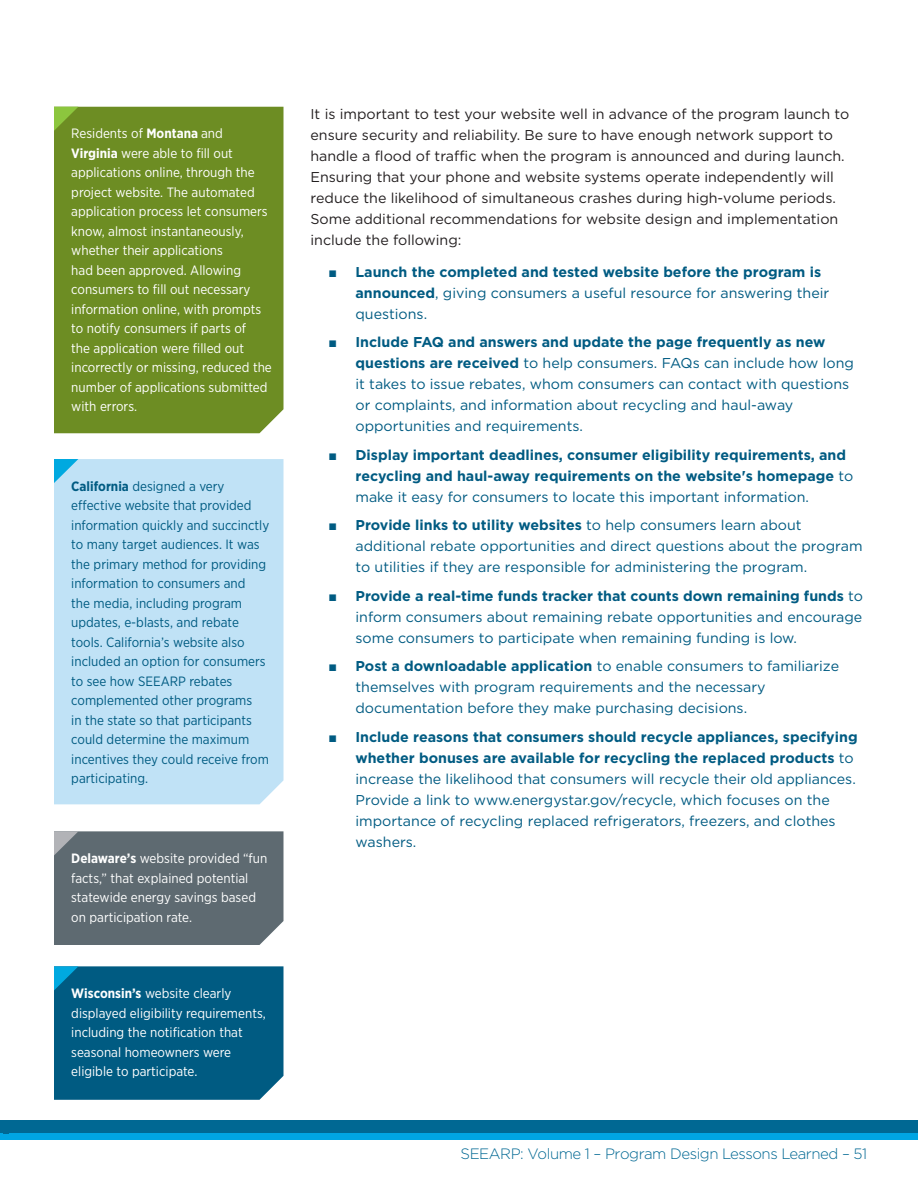
<style>
.page{position:relative;width:918px;height:1188px;background:#fff}
.page>*{position:absolute;margin:0;border:0;box-sizing:border-box;transform-origin:0 0}
.t1{font:300 15px "Gotham";letter-spacing:-.03em;color:#006893}
.t2{font:14.25px/21px "Gotham";color:#005b82}
.SEEARP_COPY{font:14.25px/21px "Gotham";color:#231f20}
.t3{font:700 14.25px/21px "Gotham";color:#005b82}
.SEEARP_SideBar{font:13.5px/19.5px "Gotham Narrow";color:#fff}
.SEEARP_SideBar-2{font:13.5px/19.5px "Gotham Narrow";color:#005b82}
.s1{font-weight:700}
.s2{font-family:"Arial"}
.s3{font-weight:400}
.s4{font-family:"Arial";font-weight:700}
</style>
<div class="page">
<div style="left:0;top:1121px;width:918px;height:13px;background:#006893"></div>
<div style="left:0;top:1133px;width:918px;height:6px;background:#00a5e3"></div>
<div style="left:0;top:1121px;width:9px;height:13px;background:#006893"></div>
<div style="left:54px;top:459px;width:230px;height:345px;background:#c0e2f6"></div>
<svg style="left:54px;top:459px;width:24px;height:24px"></svg>
<div style="left:54px;top:107px;width:230px;height:326px;background:#6d8d23"></div>
<svg style="left:54px;top:107px;width:24px;height:24px"></svg>
<div style="left:54px;top:831px;width:230px;height:114px;background:#5e6a71"></div>
<div style="left:54px;top:966px;width:230px;height:134px;background:#005b82"></div>
<p class="SEEARP_SideBar" style="left:71px;top:124px;width:202px">Residents of <span class="s1">Montana</span> and<br><span class="s1">Virginia</span> were able to fill out applications online, through the project website. The automated application process let consumers know, almost instantaneously, whether their applications<br>had been approved. Allowing consumers to fill out necessary information online, with prompts to notify consumers if parts of<br>the application were filled out incorrectly or missing, reduced the number of applications submitted with errors.</p>
<p class="SEEARP_SideBar-2" style="left:71px;top:476px;width:200px"><span class="s1">California</span> designed a very effective website that provided information quickly and succinctly to many target audiences. It was the primary method for providing information to consumers and<br>the media, including program updates, e-blasts, and rebate tools. California’s website also included an option for consumers to see how SEEARP rebates complemented other programs<br>in the state so that participants could determine the maximum incentives they could receive from participating.</p>
<p class="SEEARP_SideBar" style="left:71px;top:848px;width:198px"><span class="s1">Delaware’s</span> website provided “fun facts,” that explained potential statewide energy savings based on participation rate.</p>
<p class="SEEARP_SideBar" style="left:71px;top:983px;width:196px"><span class="s1">Wisconsin’s</span> website clearly displayed eligibility requirements, including the notification that seasonal homeowners were eligible to participate.</p>
<p class="SEEARP_COPY" style="left:310px;top:104px;width:540px">It is important to test your website well in advance of the program launch to ensure security and reliability. Be sure to have enough network support to handle a flood of traffic when the program is announced and during launch.<br>Ensuring that your phone and website systems operate independently will reduce the likelihood of simultaneous crashes during high-volume periods.<br>Some additional recommendations for website design and implementation include the following:</p>
<p class="t3" style="left:356px;top:261px;width:475px;text-indent:-27px"><span class="s2">■</span> Launch the completed and tested website before the program is announced<span class="s3">, giving consumers a useful resource for answering their questions.</span></p>
<p class="t2" style="left:356px;top:332px;width:500px;text-indent:-27px"><span class="s4">■</span> <span class="s1">Include FAQ and answers and update the page frequently as new questions are received</span> to help consumers. FAQs can include how long it takes to issue rebates, whom consumers can contact with questions or complaints, and information about recycling and haul-away opportunities and requirements.</p>
<p class="t3" style="left:355px;top:444px;width:499px;text-indent:-27px"><span class="s2">■</span> Display important deadlines, consumer eligibility requirements, and recycling and haul-away requirements on the website's homepage <span class="s3">to make it easy for consumers to locate this important information.</span></p>
<p class="t2" style="left:355px;top:515px;width:509px;text-indent:-27px"><span class="s4">■</span> <span class="s1">Provide links to utility websites</span> to help consumers learn about additional rebate opportunities and direct questions about the program to utilities if they are responsible for administering the program.</p>
<p class="t2" style="left:355px;top:585px;width:509px;text-align:justify;text-indent:-27px"><span class="s4">■</span> <span class="s1">Provide a real-time funds tracker that counts down remaining funds</span> to inform consumers about remaining rebate opportunities and encourage some consumers to participate when remaining funding is low.</p>
<p class="t2" style="left:355px;top:656px;width:485px;text-indent:-27px"><span class="s4">■</span> <span class="s1">Post a downloadable application</span> to enable consumers to familiarize themselves with program requirements and the necessary documentation before they make purchasing decisions.</p>
<p class="t2" style="left:355px;top:726px;width:504px;text-indent:-27px"><span class="s4">■</span> <span class="s1">Include reasons that consumers should recycle appliances, specifying whether bonuses are available for recycling the replaced products</span> to increase the likelihood that consumers will recycle their old appliances.<br>Provide a link to www.energystar.gov/recycle, which focuses on the importance of recycling replaced refrigerators, freezers, and clothes washers.</p>
<p class="t1" style="left:461px;top:1146px;width:408px">SEEARP: Volume 1 Ð Program Design Lessons Learned Ð 51</p>
</div>
